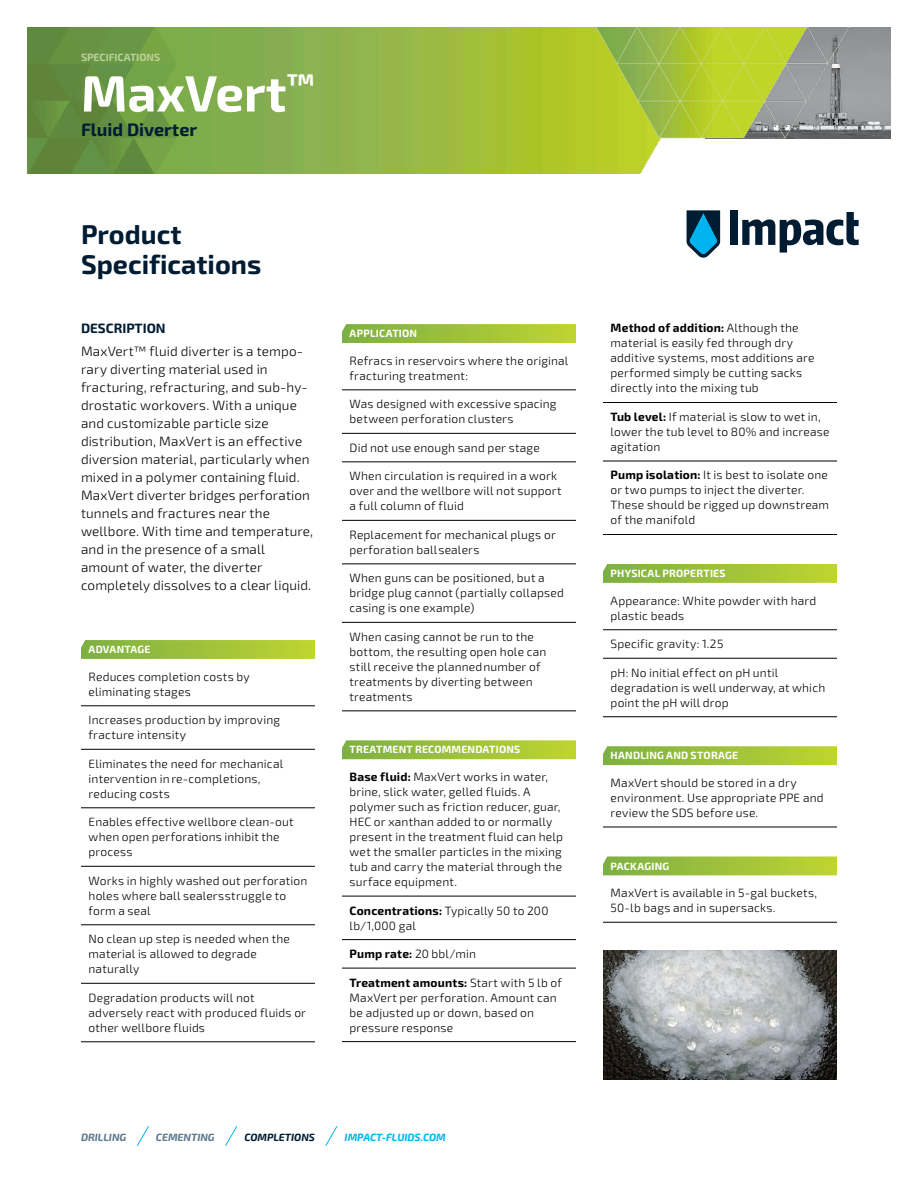
<style>
.page{position:relative;width:918px;height:1188px;background:#fff}
.page>*{position:absolute;margin:0;border:0;box-sizing:border-box;transform-origin:0 0}
.Product_Name{font:700 51px "Exo 2";color:#fff}
.t1{font:700 27px/30px "Exo 2";color:#001c33}
.Product_Description{font:700 18px "Exo 2";color:#001c33}
.Copy{font:300 13.5px/18px "Exo 2";letter-spacing:.01em;color:#000}
.Copy_-_Subhead{font:700 13.5px "Exo 2";color:#001c33}
.Copy_-_Underline{font:300 12px/15px "Exo 2";letter-spacing:.015em;color:#000}
.Copy_-_Underline-2{font:700 12px "Exo 2";letter-spacing:.015em;color:#000}
.t2{font:700 10.5px "Exo 2";letter-spacing:.02em;color:#fff}
.t3{font:italic 700 10.5px "Exo 2";color:#5e798e}
.t4{font:italic 700 10.5px "Exo 2";color:#00b5ef}
.CH-Spec_Green{font:700 10.5px "Exo 2";color:#bad097}
.t5{font:italic 700 10.5px "Exo 2";color:#001c33}
.s1{font-weight:700}
.s2{font-weight:300}
</style>
<div class="page">
<img style="left:850px;top:27px;width:41px;height:111px">
<img style="left:28px;top:27px;width:822px;height:147px">
<svg style="left:137px;top:1126px;width:12px;height:20px"></svg>
<svg style="left:225px;top:1126px;width:12px;height:20px"></svg>
<svg style="left:325px;top:1126px;width:12px;height:20px"></svg>
<div style="left:730px;top:211px;width:8px;height:34px;background:#001c33"></div>
<svg style="left:742px;top:212px;width:117px;height:41px"></svg>
<svg style="left:686px;top:210px;width:34px;height:48px;background:#257797"></svg>
<hr style="left:81px;top:705px;width:234px;height:1px;background:#000">
<hr style="left:81px;top:749px;width:234px;height:1px;background:#000">
<hr style="left:81px;top:807px;width:234px;height:1px;background:#000">
<hr style="left:81px;top:866px;width:234px;height:1px;background:#000">
<hr style="left:81px;top:924px;width:234px;height:1px;background:#000">
<hr style="left:81px;top:983px;width:234px;height:1px;background:#000">
<hr style="left:81px;top:1041px;width:234px;height:1px;background:#000">
<svg style="left:81px;top:640px;width:234px;height:19px;background:#9ec23c"></svg>
<hr style="left:342px;top:389px;width:234px;height:1px;background:#000">
<hr style="left:342px;top:433px;width:234px;height:1px;background:#000">
<hr style="left:342px;top:461px;width:234px;height:1px;background:#000">
<hr style="left:342px;top:520px;width:234px;height:1px;background:#000">
<hr style="left:342px;top:563px;width:234px;height:1px;background:#000">
<hr style="left:342px;top:622px;width:234px;height:1px;background:#000">
<hr style="left:342px;top:710px;width:234px;height:1px;background:#000">
<hr style="left:342px;top:896px;width:234px;height:1px;background:#000">
<hr style="left:342px;top:939px;width:234px;height:1px;background:#000">
<hr style="left:342px;top:968px;width:234px;height:1px;background:#000">
<hr style="left:342px;top:1041px;width:234px;height:1px;background:#000">
<svg style="left:342px;top:324px;width:234px;height:19px;background:#9ec23b"></svg>
<svg style="left:342px;top:740px;width:234px;height:19px;background:#9fc33e"></svg>
<hr style="left:603px;top:402px;width:234px;height:1px;background:#000">
<hr style="left:603px;top:461px;width:234px;height:1px;background:#000">
<hr style="left:603px;top:534px;width:234px;height:1px;background:#000">
<hr style="left:603px;top:629px;width:234px;height:1px;background:#000">
<hr style="left:603px;top:658px;width:234px;height:1px;background:#000">
<hr style="left:603px;top:716px;width:234px;height:1px;background:#000">
<hr style="left:603px;top:827px;width:234px;height:1px;background:#000">
<hr style="left:603px;top:922px;width:234px;height:1px;background:#000">
<svg style="left:603px;top:564px;width:234px;height:19px;background:#9ec23b"></svg>
<svg style="left:603px;top:746px;width:234px;height:19px;background:#9fc23d"></svg>
<svg style="left:603px;top:856px;width:234px;height:19px;background:#a0c33f"></svg>
<img style="left:603px;top:950px;width:234px;height:130px">
<p class="CH-Spec_Green" style="left:81px;top:51px;width:81px">SPECIFICATIONS</p>
<p class="Product_Name" style="left:81px;top:63px;width:235px">MaxVert<sup>™</sup></p>
<p class="Product_Description" style="left:81px;top:118px;width:118px">Fluid Diverter</p>
<h2 class="t1" style="left:81px;top:220px;width:182px">Product<br>Specifications</h2>
<p class="Copy_-_Subhead" style="left:81px;top:321px;width:86px">DESCRIPTION</p>
<p class="Copy" style="left:81px;top:343px;width:234px">MaxVert™ fluid diverter is a tempo&shy;rary diverting material used in fracturing, refracturing, and sub-hy&shy;drostatic workovers. With a unique and customizable particle size distribution, MaxVert is an effective diversion material, particularly when mixed in a polymer containing fluid.<br>MaxVert diverter bridges perforation tunnels and fractures near the wellbore. With time and temperature, and in the presence of a small amount of water, the diverter completely dissolves to a clear liquid.</p>
<p class="t2" style="left:89px;top:643px;width:64px">ADVANTAGE</p>
<p class="Copy_-_Underline" style="left:89px;top:669px;width:163px">Reduces completion costs by eliminating stages</p>
<p class="Copy_-_Underline" style="left:89px;top:713px;width:193px">Increases production by improving fracture intensity</p>
<p class="Copy_-_Underline" style="left:89px;top:756px;width:196px">Eliminates the need for mechanical intervention in re-completions, reducing costs</p>
<p class="Copy_-_Underline" style="left:89px;top:815px;width:207px">Enables effective wellbore clean-out when open perforations inhibit the process</p>
<p class="Copy_-_Underline" style="left:89px;top:873px;width:220px">Works in highly washed out perforation holes where ball sealers struggle to form a seal</p>
<p class="Copy_-_Underline" style="left:89px;top:932px;width:203px">No clean up step is needed when the material is allowed to degrade naturally</p>
<p class="Copy_-_Underline" style="left:89px;top:990px;width:219px">Degradation products will not adversely react with produced fluids or other wellbore fluids</p>
<p class="t2" style="left:350px;top:327px;width:69px">APPLICATION</p>
<p class="Copy_-_Underline" style="left:350px;top:353px;width:220px">Refracs in reservoirs where the original fracturing treatment:</p>
<p class="Copy_-_Underline" style="left:350px;top:397px;width:209px">Was designed with excessive spacing between perforation clusters</p>
<p class="Copy_-_Underline" style="left:350px;top:440px;width:192px">Did not use enough sand per stage</p>
<p class="Copy_-_Underline" style="left:350px;top:469px;width:214px">When circulation is required in a work over and the wellbore will not support a full column of fluid</p>
<p class="Copy_-_Underline" style="left:350px;top:527px;width:208px">Replacement for mechanical plugs or perforation ball sealers</p>
<p class="Copy_-_Underline" style="left:350px;top:571px;width:216px">When guns can be positioned, but a bridge plug cannot (partially collapsed casing is one example)</p>
<p class="Copy_-_Underline" style="left:350px;top:629px;width:198px">When casing cannot be run to the bottom, the resulting open hole can still receive the planned number of treatments by diverting between treatments</p>
<p class="t2" style="left:350px;top:743px;width:172px">TREATMENT RECOMMENDATIONS</p>
<p class="Copy_-_Underline" style="left:350px;top:770px;width:215px"><span class="s1">Base fluid:</span> MaxVert works in water, brine, slick water, gelled fluids. A polymer such as friction reducer, guar, HEC or xanthan added to or normally present in the treatment fluid can help wet the smaller particles in the mixing tub and carry the material through the surface equipment.</p>
<p class="Copy_-_Underline" style="left:350px;top:903px;width:200px"><span class="s1">Concentrations:</span> Typically 50 to 200 lb/1,000 gal</p>
<p class="Copy_-_Underline-2" style="left:350px;top:947px;width:128px">Pump rate: <span class="s2">20 bbl/min</span></p>
<p class="Copy_-_Underline" style="left:350px;top:975px;width:214px"><span class="s1">Treatment amounts:</span> Start with 5 lb of<br>MaxVert per perforation. Amount can be adjusted up or down, based on pressure response</p>
<p class="t3" style="left:81px;top:1131px;width:47px">DRILLING</p>
<p class="t3" style="left:156px;top:1131px;width:60px">CEMENTING</p>
<p class="t5" style="left:244px;top:1131px;width:72px">COMPLETIONS</p>
<p class="t4" style="left:345px;top:1131px;width:103px">IMPACT-FLUIDS.COM</p>
<p class="Copy_-_Underline" style="left:611px;top:321px;width:205px"><span class="s1">Method of addition:</span> Although the material is easily fed through dry additive systems, most additions are performed simply be cutting sacks directly into the mixing tub</p>
<p class="Copy_-_Underline" style="left:611px;top:409px;width:220px"><span class="s1">Tub level:</span> If material is slow to wet in, lower the tub level to 80% and increase agitation</p>
<p class="Copy_-_Underline" style="left:611px;top:468px;width:220px"><span class="s1">Pump isolation:</span> It is best to isolate one or two pumps to inject the diverter.<br>These should be rigged up downstream of the manifold</p>
<p class="t2" style="left:611px;top:567px;width:117px">PHYSICAL PROPERTIES</p>
<p class="Copy_-_Underline" style="left:611px;top:593px;width:207px">Appearance: White powder with hard plastic beads</p>
<p class="Copy_-_Underline" style="left:611px;top:637px;width:114px">Specific gravity: 1.25</p>
<p class="Copy_-_Underline" style="left:611px;top:665px;width:216px">pH: No initial effect on pH until degradation is well underway, at which point the pH will drop</p>
<p class="t2" style="left:611px;top:749px;width:129px">HANDLING AND STORAGE</p>
<p class="Copy_-_Underline" style="left:611px;top:775px;width:215px">MaxVert should be stored in a dry environment. Use appropriate PPE and review the SDS before use.</p>
<p class="t2" style="left:611px;top:860px;width:60px">PACKAGING</p>
<p class="Copy_-_Underline" style="left:611px;top:886px;width:208px">MaxVert is available in 5-gal buckets,<br>50-lb bags and in supersacks.</p>
</div>
